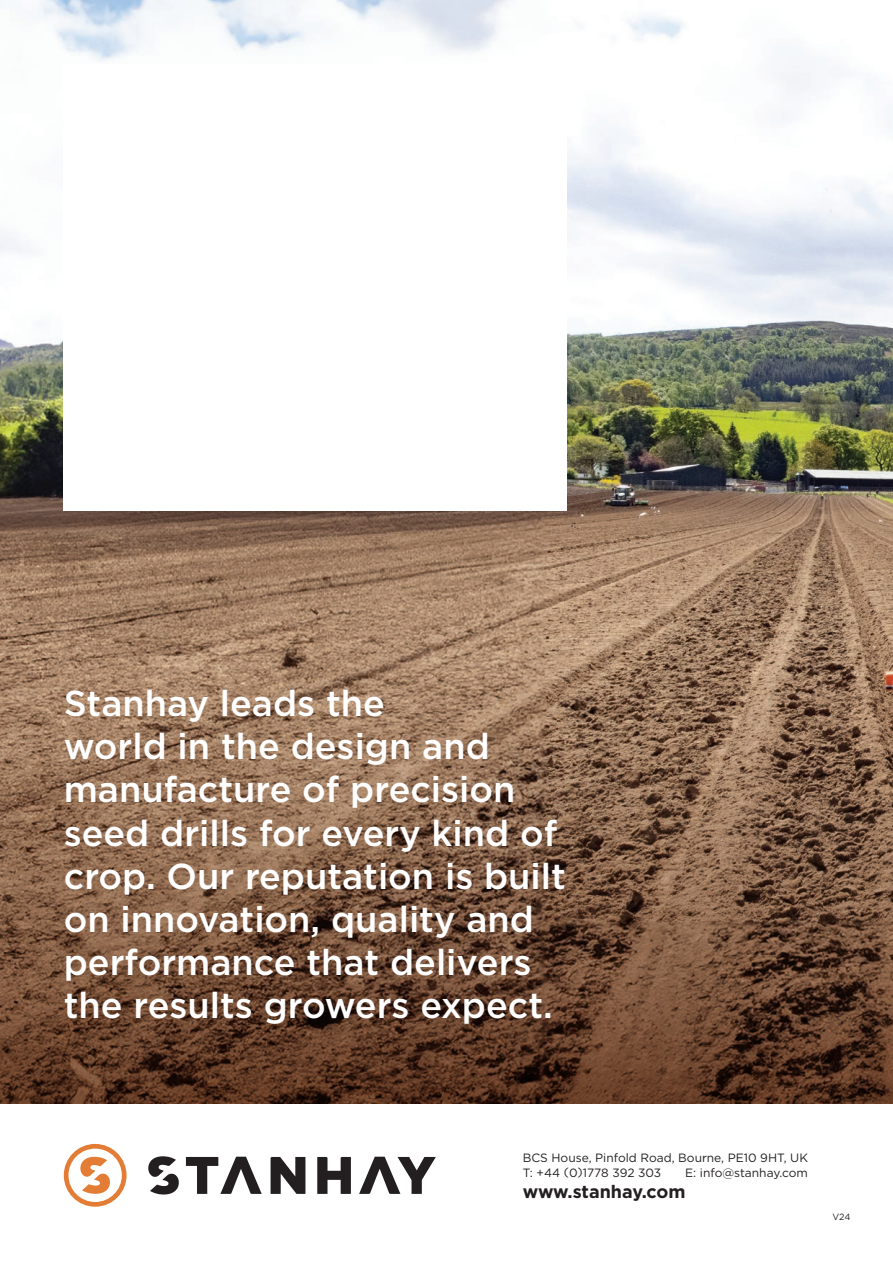
<style>
.page{position:relative;width:893px;height:1263px;background:#fff}
.page>*{position:absolute;margin:0;border:0;box-sizing:border-box;transform-origin:0 0}
.t1{font:500 36px/43.2px "Gotham";color:#fff}
.t2{font:700 18px "Gotham";letter-spacing:-.005em;color:#231f20}
.t3{font:12px/15px "Gotham";color:#231f20}
.t4{font:9px "Gotham";color:#231f20}
</style>
<div class="page">
<img style="left:0;top:0;width:893px;height:636px">
<svg style="left:0;top:636px;width:893px;height:467px;background:#7d5b44"></svg>
<svg style="left:64px;top:1144px;width:63px;height:63px"></svg>
<svg style="left:271px;top:1157px;width:34px;height:37px"></svg>
<svg style="left:317px;top:1157px;width:34px;height:37px"></svg>
<svg style="left:148px;top:1156px;width:31px;height:38px"></svg>
<svg style="left:186px;top:1157px;width:76px;height:37px"></svg>
<svg style="left:359px;top:1157px;width:77px;height:37px"></svg>
<div style="left:64px;top:64px;width:503px;height:446px;background:#fff"></div>
<p class="t1" style="left:64px;top:681px;width:504px">Stanhay leads the<br>world in the design and manufacture of precision seed drills for every kind of crop. Our reputation is built on innovation, quality and performance that delivers the results growers expect.</p>
<p class="t3" style="left:523px;top:1150px;width:287px">BCS House, Pinfold Road, Bourne, PE10 9HT, UK<br>T: +44 (0)1778 392 303</p>
<p class="t3" style="left:685px;top:1165px;width:124px">E: info@stanhay.com</p>
<p class="t2" style="left:523px;top:1180px;width:164px">www.stanhay.com</p>
<p class="t4" style="left:832px;top:1211px;width:19px">V24</p>
</div>
